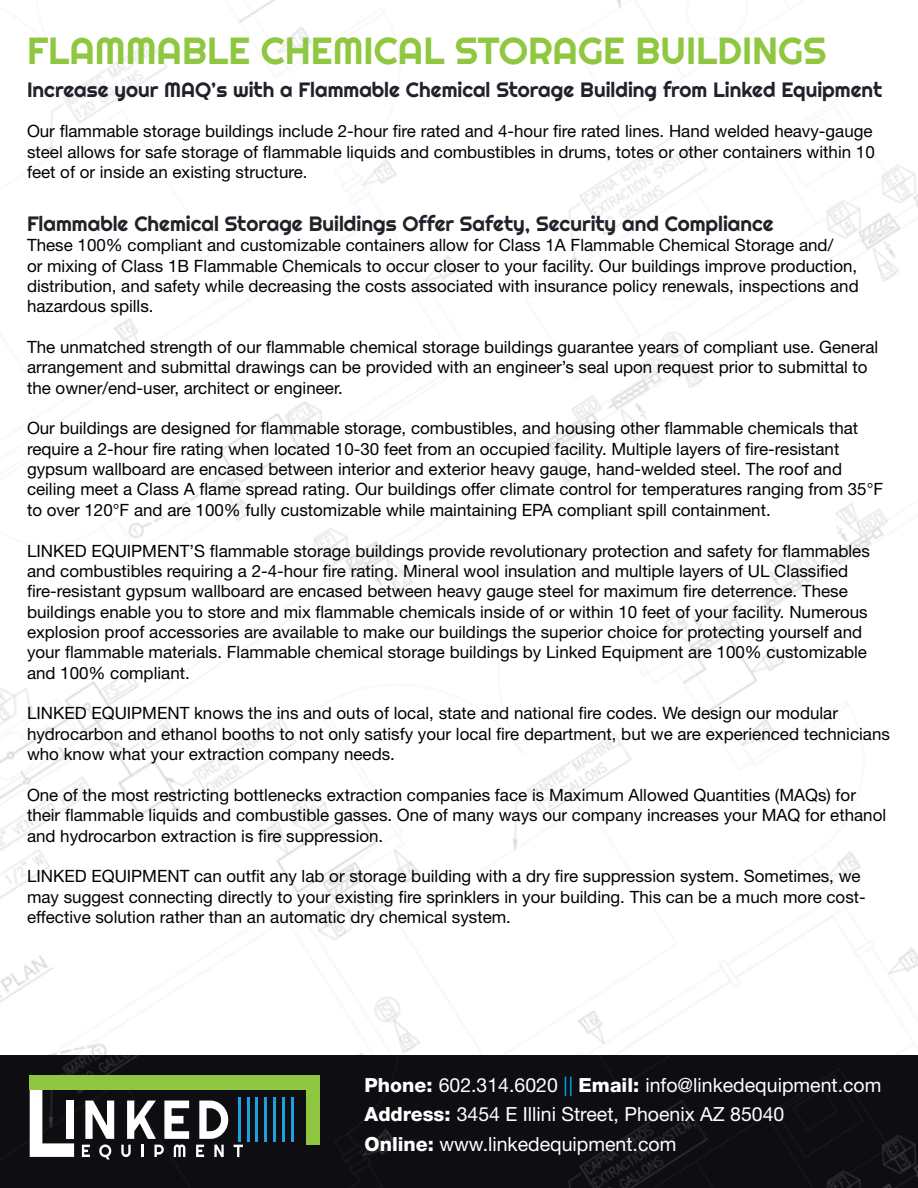
<style>
.page{position:relative;width:918px;height:1188px;background:#fff}
.page>*{position:absolute;margin:0;border:0;box-sizing:border-box;transform-origin:0 0}
.t1{font:37.65px "Righteous";color:#8fc740}
.t2{font:20.7px "Righteous";color:#22212a}
.t3{font:19.5px/29.4px "Helvetica Neue";color:#fff}
.t4{font:16.95px/20.4px "Helvetica Neue";color:#000}
.s1{font-weight:800}
.s2{color:#00aeef}
</style>
<div class="page">
<img style="left:0;top:0;width:918px;height:1055px">
<div style="left:0;top:1055px;width:918px;height:133px;background:#0e0d11"></div>
<svg style="left:196px;top:1145px;width:8px;height:12px"></svg>
<svg style="left:214px;top:1145px;width:10px;height:12px"></svg>
<svg style="left:234px;top:1145px;width:9px;height:12px"></svg>
<svg style="left:82px;top:1101px;width:32px;height:59px"></svg>
<svg style="left:121px;top:1101px;width:68px;height:56px"></svg>
<svg style="left:199px;top:1101px;width:29px;height:38px"></svg>
<svg style="left:30px;top:1090px;width:44px;height:67px"></svg>
<div style="left:30px;top:1075px;width:290px;height:15px;background:#8fc740"></div>
<div style="left:306px;top:1084px;width:14px;height:60px;background:#8fc740"></div>
<hr style="left:238px;top:1097px;width:3px;height:45px;background:#1da1dc">
<hr style="left:247px;top:1097px;width:2px;height:45px;background:#1da1dc">
<hr style="left:256px;top:1097px;width:2px;height:45px;background:#1da1dc">
<hr style="left:265px;top:1097px;width:2px;height:45px;background:#1da1dc">
<hr style="left:273px;top:1097px;width:3px;height:45px;background:#1da1dc">
<hr style="left:282px;top:1097px;width:2px;height:45px;background:#1da1dc">
<hr style="left:291px;top:1097px;width:2px;height:45px;background:#1da1dc">
<h1 class="t1" style="left:27px;top:27px;width:801px">FLAMMABLE CHEMICAL STORAGE BUILDINGS</h1>
<p class="t2" style="left:27px;top:76px;width:857px">Increase your MAQ’s with a Flammable Chemical Storage Building from Linked Equipment</p>
<p class="t4" style="left:27px;top:121px;width:849px">Our flammable storage buildings include 2-hour fire rated and 4-hour fire rated lines. Hand welded heavy-gauge steel allows for safe storage of flammable liquids and combustibles in drums, totes or other containers within 10 feet of or inside an existing structure.</p>
<p class="t2" style="left:27px;top:210px;width:748px">Flammable Chemical Storage Buildings Offer Safety, Security and Compliance</p>
<p class="t4" style="left:27px;top:235px;width:833px">These 100% compliant and customizable containers allow for Class 1A Flammable Chemical Storage and/<br>or mixing of Class 1B Flammable Chemicals to occur closer to your facility. Our buildings improve production, distribution, and safety while decreasing the costs associated with insurance policy renewals, inspections and hazardous spills.</p>
<p class="t4" style="left:27px;top:336px;width:853px">The unmatched strength of our flammable chemical storage buildings guarantee years of compliant use. General arrangement and submittal drawings can be provided with an engineer’s seal upon request prior to submittal to the owner/end-user, architect or engineer.</p>
<p class="t4" style="left:27px;top:418px;width:858px">Our buildings are designed for flammable storage, combustibles, and housing other flammable chemicals that require a 2-hour fire rating when located 10-30 feet from an occupied facility. Multiple layers of fire-resistant gypsum wallboard are encased between interior and exterior heavy gauge, hand-welded steel. The roof and ceiling meet a Class A flame spread rating. Our buildings offer climate control for temperatures ranging from 35°F to over 120°F and are 100% fully customizable while maintaining EPA compliant spill containment.</p>
<p class="t4" style="left:27px;top:540px;width:844px">LINKED EQUIPMENT’S flammable storage buildings provide revolutionary protection and safety for flammables and combustibles requiring a 2-4-hour fire rating. Mineral wool insulation and multiple layers of UL Classified fire-resistant gypsum wallboard are encased between heavy gauge steel for maximum fire deterrence. These buildings enable you to store and mix flammable chemicals inside of or within 10 feet of your facility. Numerous explosion proof accessories are available to make our buildings the superior choice for protecting yourself and your flammable materials. Flammable chemical storage buildings by Linked Equipment are 100% customizable and 100% compliant.</p>
<p class="t4" style="left:27px;top:703px;width:864px">LINKED EQUIPMENT knows the ins and outs of local, state and national fire codes. We design our modular hydrocarbon and ethanol booths to not only satisfy your local fire department, but we are experienced technicians who know what your extraction company needs.</p>
<p class="t4" style="left:27px;top:784px;width:861px">One of the most restricting bottlenecks extraction companies face is Maximum Allowed Quantities (MAQs) for their flammable liquids and combustible gasses. One of many ways our company increases your MAQ for ethanol and hydrocarbon extraction is fire suppression.</p>
<p class="t4" style="left:27px;top:866px;width:840px">LINKED EQUIPMENT can outfit any lab or storage building with a dry fire suppression system. Sometimes, we may suggest connecting directly to your existing fire sprinklers in your building. This can be a much more cost&shy;effective solution rather than an automatic dry chemical system.</p>
<p class="t3" style="left:365px;top:1070px;width:518px"><span class="s1">Phone:</span> 602.314.6020 <span class="s2">||</span> <span class="s1">Email:</span> info@linkedequipment.com<br><span class="s1">Address:</span> 3454 E Illini Street, Phoenix AZ 85040<br><span class="s1">Online:</span> www.linkedequipment.com</p>
</div>
